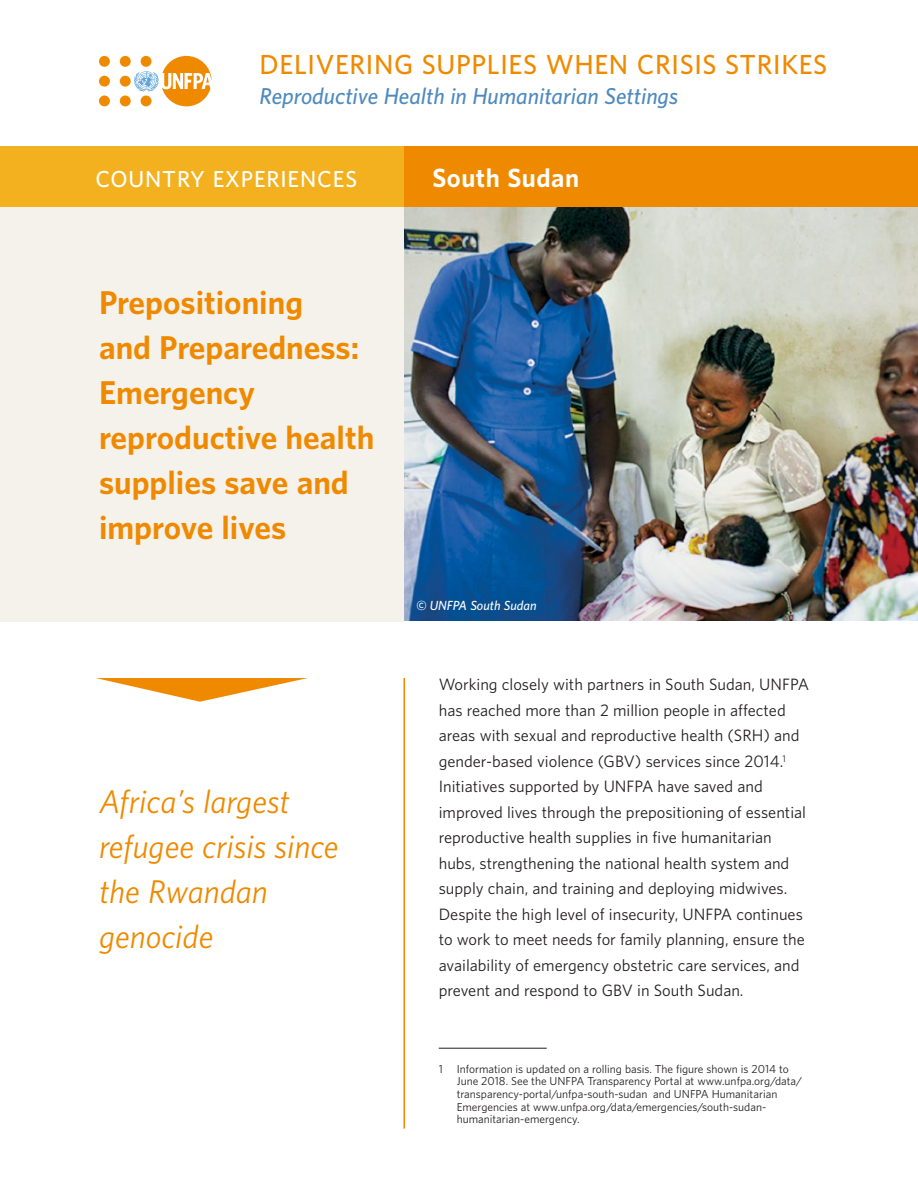
<style>
.page{position:relative;width:918px;height:1188px;background:#fff}
.page>*{position:absolute;margin:0;border:0;box-sizing:border-box;transform-origin:0 0}
.t1{font:700 30px/45px "UNFPA";color:#ef8a00}
.t2{font:italic 30px/45px "UNFPA Text";color:#ef8a00}
.t3{font:600 25.05px "UNFPA";letter-spacing:.025em;color:#ef8a00}
.t4{font:700 24px "UNFPA";letter-spacing:.02em;color:#fff}
.t5{font:600 21px "UNFPA";letter-spacing:.04em;color:#fff}
.t6{font:italic 600 20.85px "UNFPA";color:#4f8abe}
.Intro_text{font:15px/25.5px "UNFPA Text";color:#231f20}
.t7{font:italic 600 12px "UNFPA";color:#fff}
.footnotes{font:10.5px/12.6px "UNFPA Text";color:#231f20}
</style>
<div class="page">
<hr style="left:439px;top:1048px;width:108px;height:1px;background:#231f20">
<img style="left:404px;top:207px;width:514px;height:414px">
<div style="left:0;top:146px;width:404px;height:475px;background:#f4f2eb"></div>
<hr style="left:404px;top:678px;width:1px;height:451px;background:#ef8a00">
<div style="left:120px;top:76px;width:11px;height:11px;background:#ef8a00;border-radius:50%"></div>
<div style="left:120px;top:96px;width:11px;height:10px;background:#ef8a00;border-radius:50%"></div>
<div style="left:120px;top:56px;width:11px;height:11px;background:#ef8a00;border-radius:50%"></div>
<div style="left:99px;top:76px;width:11px;height:11px;background:#ef8a00;border-radius:50%"></div>
<div style="left:99px;top:96px;width:11px;height:10px;background:#ef8a00;border-radius:50%"></div>
<div style="left:99px;top:56px;width:11px;height:11px;background:#ef8a00;border-radius:50%"></div>
<svg style="left:134px;top:56px;width:78px;height:50px"></svg>
<svg style="left:96px;top:678px;width:212px;height:24px"></svg>
<div style="left:0;top:146px;width:918px;height:61px;background:#ef8a00"></div>
<div style="left:0;top:146px;width:404px;height:61px;background:#f3b120"></div>
<p class="t3" style="left:260px;top:48px;width:569px">DELIVERING SUPPLIES WHEN CRISIS STRIKES</p>
<p class="t6" style="left:260px;top:82px;width:420px">Reproductive Health in Humanitarian Settings</p>
<p class="t5" style="left:96px;top:165px;width:263px">COUNTRY EXPERIENCES</p>
<p class="t4" style="left:432px;top:161px;width:148px">South Sudan</p>
<p class="t1" style="left:99px;top:279px;width:277px">Prepositioning<br>and Preparedness:<br>Emergency reproductive health supplies save and improve lives</p>
<p class="t2" style="left:99px;top:778px;width:241px">Africa’s largest refugee crisis since the Rwandan genocide</p>
<p class="t7" style="left:416px;top:598px;width:122px">© UNFPA South Sudan</p>
<p class="Intro_text" style="left:439px;top:672px;width:372px">Working closely with partners in South Sudan, UNFPA has reached more than 2 million people in affected areas with sexual and reproductive health (SRH) and gender-based violence (GBV) services since 2014.<sup>1<br></sup>Initiatives supported by UNFPA have saved and improved lives through the prepositioning of essential reproductive health supplies in five humanitarian hubs, strengthening the national health system and supply chain, and training and deploying midwives.<br>Despite the high level of insecurity, UNFPA continues to work to meet needs for family planning, ensure the availability of emergency obstetric care services, and prevent and respond to GBV in South Sudan.</p>
<p class="footnotes" style="left:439px;top:1062px;width:6px">1</p>
<p class="footnotes" style="left:457px;top:1062px;width:347px">Information is updated on a rolling basis. The figure shown is 2014 to June 2018. See the UNFPA Transparency Portal at www.unfpa.org/data/ transparency-portal/unfpa-south-sudan and UNFPA Humanitarian Emergencies at www.unfpa.org/data/emergencies/south-sudan&shy;humanitarian-emergency.</p>
</div>
